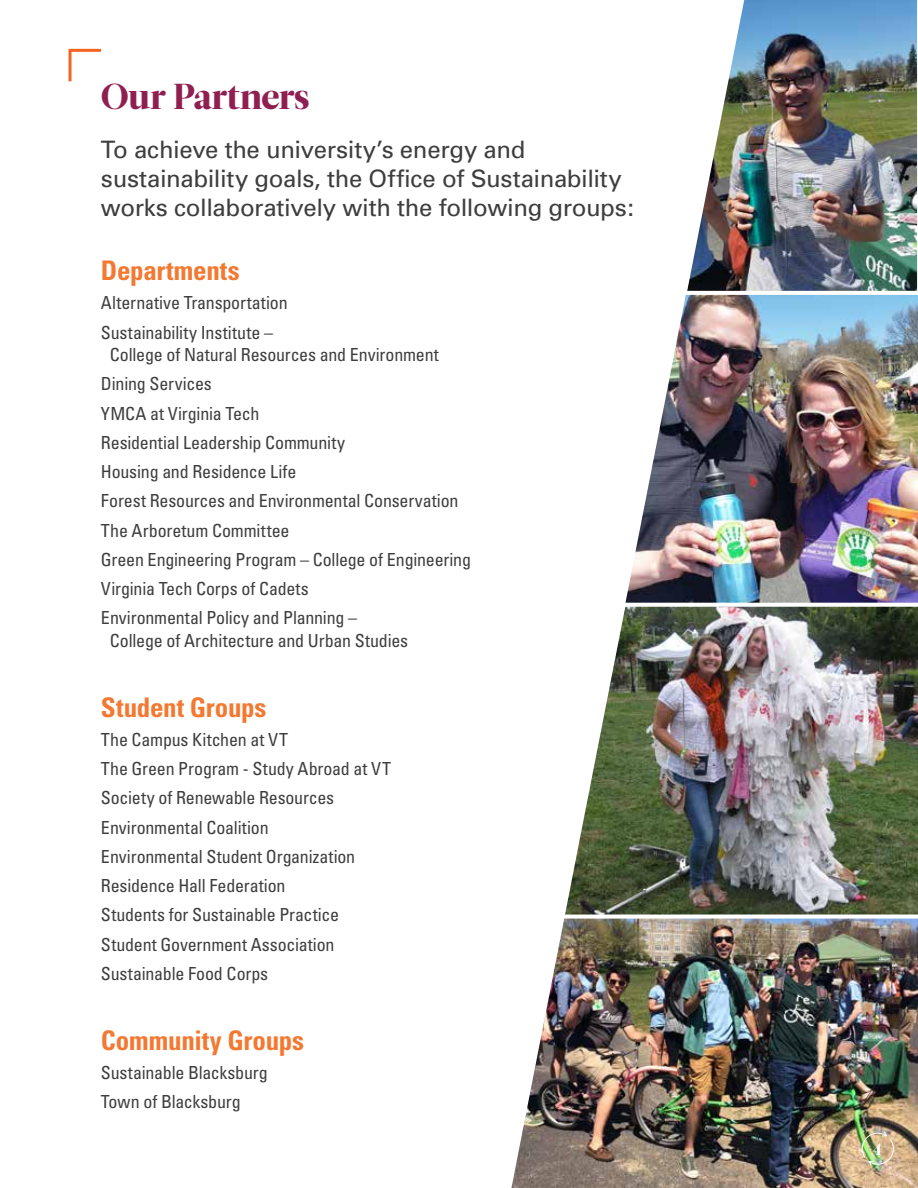
<style>
.page{position:relative;width:918px;height:1188px;background:#fff}
.page>*{position:absolute;margin:0;border:0;box-sizing:border-box;transform-origin:0 0}
.t1{font:36px "Leitura Display";letter-spacing:-.015em;color:#901f51}
.t2{font:700 condensed 27px "Univers";letter-spacing:-.005em;color:#f37932}
.t3{font:24px/28.8px "Univers";letter-spacing:-.015em;color:#3e3e3f}
.t4{font:condensed 18px/29.2px "Univers";letter-spacing:-.01em;color:#3e3e3f}
.t5{font:16.5px "Leitura Display";color:#fff}
</style>
<div class="page">
<img style="left:511px;top:919px;width:407px;height:269px">
<img style="left:565px;top:607px;width:353px;height:308px">
<img style="left:625px;top:295px;width:293px;height:308px">
<img style="left:687px;top:0;width:230px;height:291px">
<svg style="left:68px;top:48px;width:33px;height:34px"></svg>
<svg style="left:862px;top:1132px;width:32px;height:34px"></svg>
<h1 class="t1" style="left:101px;top:75px;width:210px">Our Partners</h1>
<h3 class="t3" style="left:101px;top:135px;width:535px">To achieve the university’s energy and sustainability goals, the Office of Sustainability works collaboratively with the following groups:</h3>
<h2 class="t2" style="left:101px;top:254px;width:140px">Departments</h2>
<p class="t4" style="left:101px;top:288px;width:188px">Alternative Transportation<br>Sustainability Institute –</p>
<p class="t4" style="left:101px;top:340px;width:372px;text-indent:9px">College of Natural Resources and Environment Dining Services<br>YMCA at Virginia Tech<br>Residential Leadership Community<br>Housing and Residence Life<br>Forest Resources and Environmental Conservation The Arboretum Committee<br>Green Engineering Program – College of Engineering Virginia Tech Corps of Cadets<br>Environmental Policy and Planning –</p>
<p class="t4" style="left:110px;top:626px;width:300px">College of Architecture and Urban Studies</p>
<h2 class="t2" style="left:101px;top:691px;width:167px">Student Groups</h2>
<p class="t4" style="left:101px;top:725px;width:292px">The Campus Kitchen at VT<br>The Green Program - Study Abroad at VT<br>Society of Renewable Resources<br>Environmental Coalition<br>Environmental Student Organization<br>Residence Hall Federation<br>Students for Sustainable Practice<br>Student Government Association<br>Sustainable Food Corps</p>
<h2 class="t2" style="left:101px;top:1024px;width:205px">Community Groups</h2>
<p class="t4" style="left:101px;top:1058px;width:168px">Sustainable Blacksburg<br>Town of Blacksburg</p>
<p class="t5" style="left:873px;top:1139px;width:11px">4</p>
</div>
